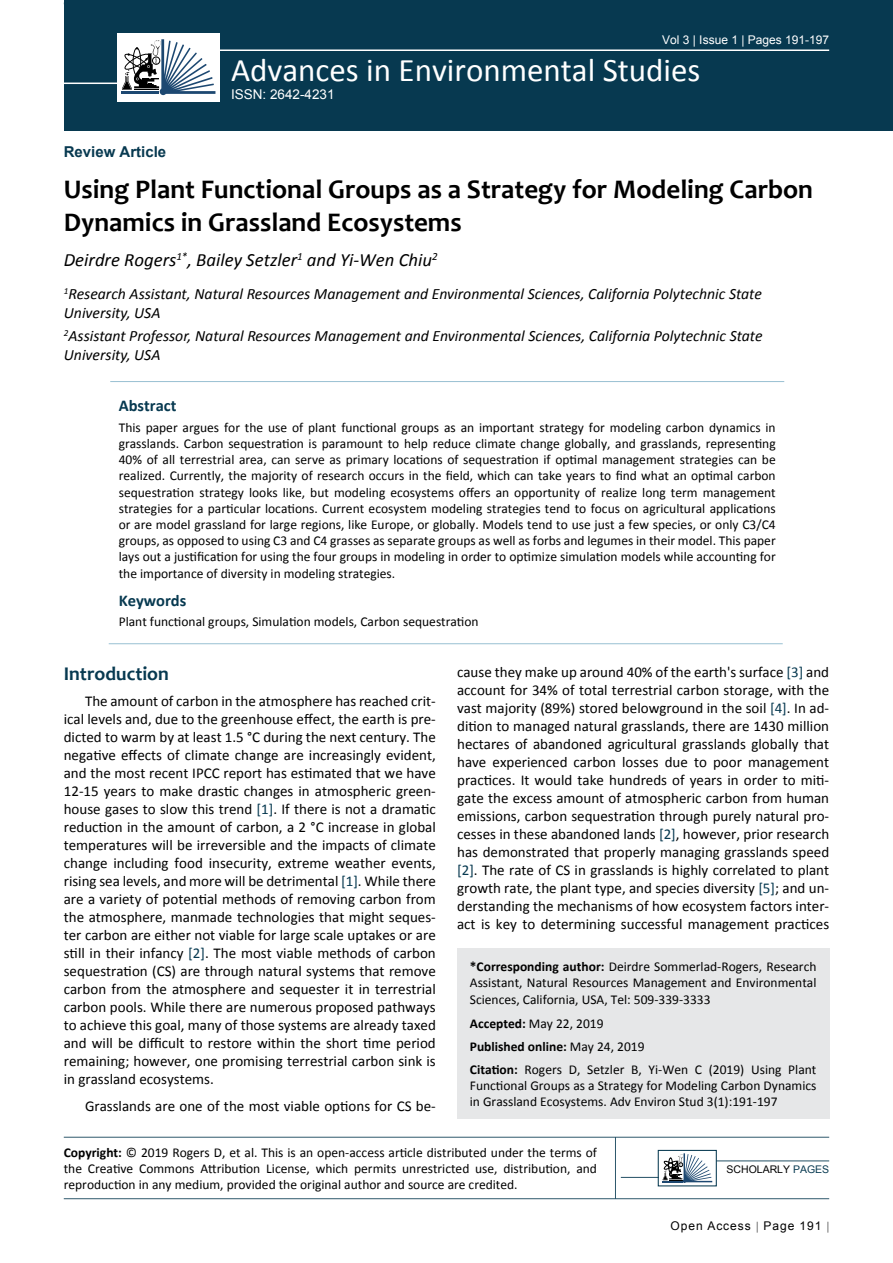
<style>
.page{position:relative;width:893px;height:1263px;background:#fff}
.page>*{position:absolute;margin:0;border:0;box-sizing:border-box;transform-origin:0 0}
.t1{font:33px "Calibri";color:#fff}
.t2{font:700 27px/32.4px "Candara";color:#000}
.t3{font:700 19.5px "Candara";color:#073950}
.t4{font:italic 18.75px "Calibri";color:#000}
.t5{font:700 16.5px "Calibri";color:#073950}
.t6{font:italic 15.75px/18.9px "Calibri";color:#000}
.t7{font:15px/18px "Calibri";color:#000;text-align:justify}
.t8{font:700 15px "Arial";color:#073950}
.t9{font:13.5px/16.2px "Calibri";color:#000;text-align:justify}
.t10{font:13.5px "Arial";color:#fff}
.t11{font:12px "Arial";color:#fff}
.t12{font:12px "Arial";letter-spacing:.08em;color:#000}
.t13{font:10.5px "Arial";color:#000}
.s1{color:#073950}
.s2{font-weight:700}
</style>
<div class="page">
<div style="left:64px;top:0;width:829px;height:131px;background:#073950"></div>
<div style="left:457px;top:948px;width:372px;height:171px;background:#e6e7e8"></div>
<hr style="left:218px;top:49px;width:611px;height:2px;background:#fff">
<div style="left:117px;top:33px;width:102px;height:69px;background:#fff"></div>
<hr style="left:121px;top:91px;width:38px;height:3px;background:#1d4871">
<svg style="left:122px;top:39px;width:93px;height:55px"></svg>
<div style="left:160px;top:88px;width:7px;height:7px;background:#1d4871;border-radius:50%"></div>
<hr style="left:64px;top:83px;width:54px;height:1px;background:#fff">
<hr style="left:64px;top:1137px;width:765px;height:1px;background:#073950">
<hr style="left:64px;top:1198px;width:765px;height:1px;background:#073950">
<hr style="left:615px;top:1137px;width:1px;height:62px;background:#073950">
<div style="left:658px;top:1150px;width:59px;height:36px;border:1px solid #073950"></div>
<svg style="left:662px;top:1153px;width:50px;height:30px"></svg>
<hr style="left:716px;top:1160px;width:113px;height:1px;background:#073950">
<hr style="left:621px;top:1177px;width:38px;height:1px;background:#073950">
<hr style="left:110px;top:381px;width:674px;height:1px;background:#98c0d2">
<hr style="left:109px;top:643px;width:674px;height:1px;background:#98c0d2">
<p class="t11" style="left:662px;top:32px;width:169px">Vol 3 | Issue 1 | Pages 191-197</p>
<h1 class="t1" style="left:231px;top:49px;width:471px">Advances in Environmental Studies</h1>
<p class="t8" style="left:64px;top:142px;width:104px">Review Article</p>
<p class="t10" style="left:231px;top:86px;width:105px">ISSN: 2642-4231</p>
<h2 class="t2" style="left:64px;top:173px;width:751px">Using Plant Functional Groups as a Strategy for Modeling Carbon<br>Dynamics in Grassland Ecosystems</h2>
<p class="t4" style="left:64px;top:247px;width:375px">Deirdre Rogers<sup>1*</sup>, Bailey Setzler<sup>1</sup> and Yi-Wen Chiu<sup>2</sup></p>
<p class="t6" style="left:64px;top:284px;width:700px"><sup>1</sup>Research Assistant, Natural Resources Management and Environmental Sciences, California Polytechnic State<br>University, USA</p>
<p class="t6" style="left:64px;top:326px;width:700px"><sup>2</sup>Assistant Professor, Natural Resources Management and Environmental Sciences, California Polytechnic State<br>University, USA</p>
<p class="t5" style="left:119px;top:395px;width:59px">Abstract</p>
<p class="t9" style="left:119px;top:419px;width:658px">This paper argues for the use of plant functional groups as an important strategy for modeling carbon dynamics in grasslands. Carbon sequestration is paramount to help reduce climate change globally, and grasslands, representing 40% of all terrestrial area, can serve as primary locations of sequestration if optimal management strategies can be realized. Currently, the majority of research occurs in the field, which can take years to find what an optimal carbon sequestration strategy looks like, but modeling ecosystems offers an opportunity of realize long term management strategies for a particular locations. Current ecosystem modeling strategies tend to focus on agricultural applications or are model grassland for large regions, like Europe, or globally. Models tend to use just a few species, or only C3/C4 groups, as opposed to using C3 and C4 grasses as separate groups as well as forbs and legumes in their model. This paper lays out a justification for using the four groups in modeling in order to optimize simulation models while accounting for the importance of diversity in modeling strategies.</p>
<p class="t5" style="left:119px;top:590px;width:69px">Keywords</p>
<p class="t9" style="left:119px;top:614px;width:361px">Plant functional groups, Simulation models, Carbon sequestration</p>
<h3 class="t3" style="left:64px;top:661px;width:107px">Introduction</h3>
<p class="t7" style="left:64px;top:692px;width:374px;text-indent:21px">The amount of carbon in the atmosphere has reached crit&shy;ical levels and, due to the greenhouse effect, the earth is pre&shy;dicted to warm by at least 1.5 °C during the next century. The negative effects of climate change are increasingly evident, and the most recent IPCC report has estimated that we have 12-15 years to make drastic changes in atmospheric green&shy;house gases to slow this trend <span class="s1">[1]</span>. If there is not a dramatic reduction in the amount of carbon, a 2 °C increase in global temperatures will be irreversible and the impacts of climate change including food insecurity, extreme weather events, rising sea levels, and more will be detrimental <span class="s1">[1]</span>. While there are a variety of potential methods of removing carbon from the atmosphere, manmade technologies that might seques&shy;ter carbon are either not viable for large scale uptakes or are still in their infancy <span class="s1">[2]</span>. The most viable methods of carbon sequestration (CS) are through natural systems that remove carbon from the atmosphere and sequester it in terrestrial carbon pools. While there are numerous proposed pathways to achieve this goal, many of those systems are already taxed and will be difficult to restore within the short time period remaining; however, one promising terrestrial carbon sink is in grassland ecosystems.</p>
<p class="t7" style="left:85px;top:1097px;width:352px">Grasslands are one of the most viable options for CS be-</p>
<p class="t7" style="left:457px;top:663px;width:374px">cause they make up around 40% of the earth's surface <span class="s1">[3]</span> and account for 34% of total terrestrial carbon storage, with the vast majority (89%) stored belowground in the soil <span class="s1">[4]</span>. In ad&shy;dition to managed natural grasslands, there are 1430 million hectares of abandoned agricultural grasslands globally that have experienced carbon losses due to poor management practices. It would take hundreds of years in order to miti&shy;gate the excess amount of atmospheric carbon from human emissions, carbon sequestration through purely natural pro&shy;cesses in these abandoned lands <span class="s1">[2]</span>, however, prior research has demonstrated that properly managing grasslands speed <span class="s1">[2]</span>. The rate of CS in grasslands is highly correlated to plant growth rate, the plant type, and species diversity <span class="s1">[5]</span>; and un&shy;derstanding the mechanisms of how ecosystem factors inter&shy;act is key to determining successful management practices</p>
<p class="t9" style="left:470px;top:959px;width:348px"><span class="s2">*Corresponding author:</span> Deirdre Sommerlad-Rogers, Research Assistant, Natural Resources Management and Environmental Sciences, California, USA, Tel: 509-339-3333</p>
<p class="t9" style="left:470px;top:1011px;width:348px;line-height:23px;text-align:left"><span class="s2">Accepted:</span> May 22, 2019<br><span class="s2">Published online:</span> May 24, 2019<br><span class="s2">Citation:</span> Rogers D, Setzler B, Yi-Wen C (2019) Using Plant</p>
<p class="t9" style="left:470px;top:1077px;width:348px">Functional Groups as a Strategy for Modeling Carbon Dynamics in Grassland Ecosystems. Adv Environ Stud 3(1):191-197</p>
<p class="t9" style="left:64px;top:1144px;width:535px"><span class="s2">Copyright:</span> © 2019 Rogers D, et al. This is an open-access article distributed under the terms of the Creative Commons Attribution License, which permits unrestricted use, distribution, and reproduction in any medium, provided the original author and source are credited.</p>
<p class="t13" style="left:726px;top:1162px;width:102px">Scholarly <span class="s1">Pages</span></p>
<p class="t12" style="left:670px;top:1218px;width:152px">Open Access Page 191</p>
</div>
